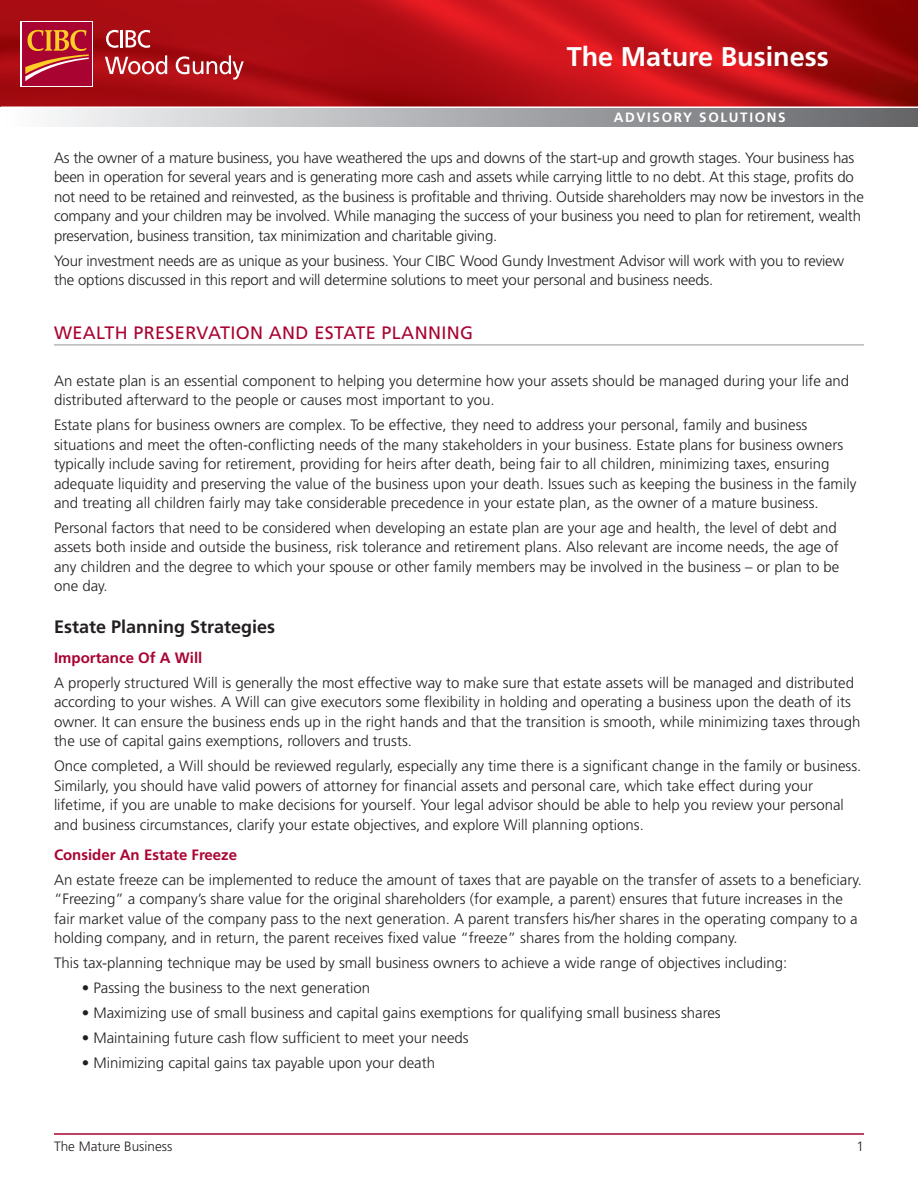
<style>
.page{position:relative;width:918px;height:1188px;background:#fff}
.page>*{position:absolute;margin:0;border:0;box-sizing:border-box;transform-origin:0 0}
.t1{font:700 27px "Frutiger LT Std";color:#fff}
.A-Heading{font:18px "Frutiger LT Std";letter-spacing:.02em;color:#a90332}
.B-Heading{font:700 18px "Frutiger LT Std";color:#231f20}
.Body_Text{font:300 15px/19.5px "Frutiger LT Std";color:#231f20}
.First_body_text_afte{font:300 15px/19.5px "Frutiger LT Std";color:#231f20}
.bullet_text{font:300 15px "Frutiger LT Std";color:#231f20}
.C-Heading{font:700 15px "Frutiger LT Std";color:#a90332}
.t2{font:300 13.5px "Frutiger LT Std";color:#231f20}
.t3{font:700 13.5px "Frutiger LT Std";letter-spacing:.12em;color:#fff}
</style>
<div class="page">
<img style="left:0;top:0;width:918px;height:107px">
<div style="left:21px;top:21px;width:72px;height:66px;background:#a90332"></div>
<svg style="left:25px;top:30px;width:64px;height:51px"></svg>
<svg style="left:106px;top:30px;width:44px;height:18px"></svg>
<svg style="left:105px;top:55px;width:62px;height:19px"></svg>
<svg style="left:176px;top:55px;width:68px;height:25px"></svg>
<div style="left:1px;top:108px;width:917px;height:18px;background:linear-gradient(to right,#fbfcfd,#626367)"></div>
<hr style="left:1px;top:106px;width:917px;height:2px;background:#fff">
<hr style="left:54px;top:1133px;width:810px;height:2px;background:#a90332">
<hr style="left:54px;top:345px;width:810px;height:1px;background:#939598">
<p class="t1" style="left:567px;top:41px;width:264px">The Mature Business</p>
<p class="t3" style="left:614px;top:109px;width:173px">ADVISORY SOLUTIONS</p>
<p class="Body_Text" style="left:54px;top:148px;width:811px">As the owner of a mature business, you have weathered the ups and downs of the start-up and growth stages. Your business has been in operation for several years and is generating more cash and assets while carrying little to no debt. At this stage, profits do not need to be retained and reinvested, as the business is profitable and thriving. Outside shareholders may now be investors in the company and your children may be involved. While managing the success of your business you need to plan for retirement, wealth preservation, business transition, tax minimization and charitable giving.</p>
<p class="Body_Text" style="left:54px;top:251px;width:792px">Your investment needs are as unique as your business. Your CIBC Wood Gundy Investment Advisor will work with you to review the options discussed in this report and will determine solutions to meet your personal and business needs.</p>
<p class="A-Heading" style="left:54px;top:322px;width:421px">WEALTH PRESERVATION AND ESTATE PLANNING</p>
<p class="First_body_text_afte" style="left:54px;top:371px;width:797px">An estate plan is an essential component to helping you determine how your assets should be managed during your life and distributed afterward to the people or causes most important to you.</p>
<p class="Body_Text" style="left:54px;top:415px;width:804px">Estate plans for business owners are complex. To be effective, they need to address your personal, family and business situations and meet the often-conflicting needs of the many stakeholders in your business. Estate plans for business owners typically include saving for retirement, providing for heirs after death, being fair to all children, minimizing taxes, ensuring adequate liquidity and preserving the value of the business upon your death. Issues such as keeping the business in the family and treating all children fairly may take considerable precedence in your estate plan, as the owner of a mature business.</p>
<p class="Body_Text" style="left:54px;top:518px;width:787px">Personal factors that need to be considered when developing an estate plan are your age and health, the level of debt and assets both inside and outside the business, risk tolerance and retirement plans. Also relevant are income needs, the age of any children and the degree to which your spouse or other family members may be involved in the business – or plan to be one day.</p>
<p class="B-Heading" style="left:54px;top:616px;width:223px">Estate Planning Strategies</p>
<p class="C-Heading" style="left:54px;top:649px;width:150px">Importance Of A Will</p>
<p class="First_body_text_afte" style="left:54px;top:673px;width:808px">A properly structured Will is generally the most effective way to make sure that estate assets will be managed and distributed according to your wishes. A Will can give executors some flexibility in holding and operating a business upon the death of its owner. It can ensure the business ends up in the right hands and that the transition is smooth, while minimizing taxes through the use of capital gains exemptions, rollovers and trusts.</p>
<p class="Body_Text" style="left:54px;top:756px;width:809px">Once completed, a Will should be reviewed regularly, especially any time there is a significant change in the family or business.<br>Similarly, you should have valid powers of attorney for financial assets and personal care, which take effect during your lifetime, if you are unable to make decisions for yourself. Your legal advisor should be able to help you review your personal and business circumstances, clarify your estate objectives, and explore Will planning options.</p>
<p class="C-Heading" style="left:54px;top:846px;width:185px">Consider An Estate Freeze</p>
<p class="First_body_text_afte" style="left:54px;top:870px;width:809px">An estate freeze can be implemented to reduce the amount of taxes that are payable on the transfer of assets to a beneficiary. “Freezing” a company’s share value for the original shareholders (for example, a parent) ensures that future increases in the fair market value of the company pass to the next generation. A parent transfers his/her shares in the operating company to a holding company, and in return, the parent receives fixed value “freeze” shares from the holding company.</p>
<p class="Body_Text" style="left:54px;top:954px;width:735px">This tax-planning technique may be used by small business owners to achieve a wide range of objectives including:</p>
<p class="bullet_text" style="left:82px;top:979px;width:290px">• Passing the business to the next generation</p>
<p class="bullet_text" style="left:82px;top:1004px;width:640px">• Maximizing use of small business and capital gains exemptions for qualifying small business shares</p>
<p class="bullet_text" style="left:82px;top:1029px;width:389px">• Maintaining future cash flow sufficient to meet your needs</p>
<p class="bullet_text" style="left:82px;top:1054px;width:355px">• Minimizing capital gains tax payable upon your death</p>
<p class="t2" style="left:54px;top:1139px;width:120px">The Mature Business</p>
<p class="t2" style="left:856px;top:1139px;width:9px">1</p>
</div>
